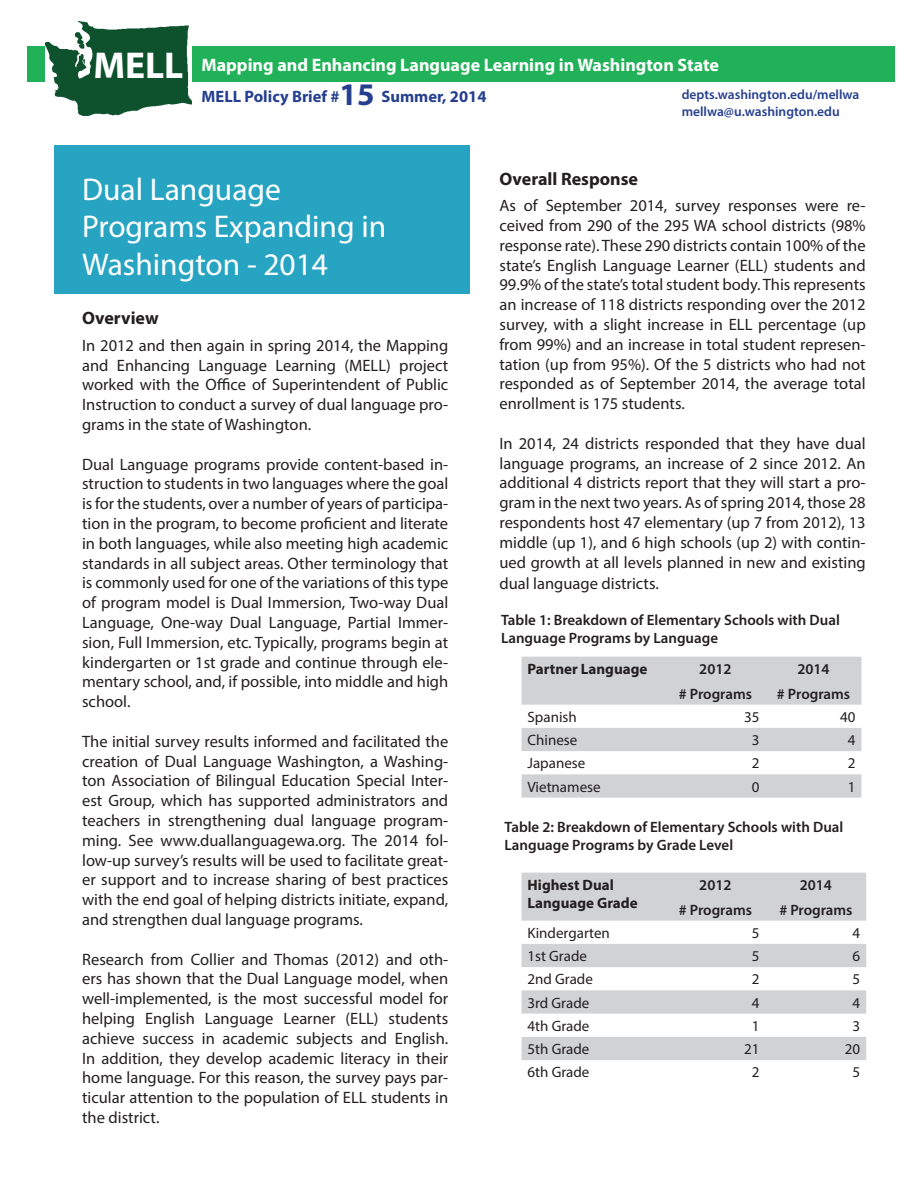
<style>
.page{position:relative;width:918px;height:1188px;background:#fff}
.page>*{position:absolute;margin:0;border:0;box-sizing:border-box;transform-origin:0 0}
.t1{font:31.5px/37.8px "Myriad Pro";color:#fff}
.t2{font:700 18px "Myriad Pro";color:#fff}
.Paragraph_header{font:700 18px "Myriad Pro";color:#231f20}
.Paragraph_copy{font:16.5px/19.8px "Myriad Pro";color:#231f20;text-align:justify}
.t3{font:700 16.5px "Myriad Pro";color:#253f8e}
.Paragraph{font:600 15px/18px "Myriad Pro";color:#231f20}
.Paragraph_header-2{font:15px "Myriad Pro";color:#231f20}
.Paragraph_header-3{font:600 15px "Myriad Pro";color:#231f20}
.Paragraph_header-4{font:700 15px/18px "Myriad Pro";color:#231f20}
.t4{font:600 13.5px "Myriad Pro";color:#253f8e}
.s1{font-size:37.5px}
.s2{font-size:31.5px}
</style>
<div class="page">
<div style="left:54px;top:146px;width:416px;height:148px;background:#28a4c3"></div>
<div style="left:27px;top:47px;width:867px;height:35px;background:#21b259"></div>
<img style="left:46px;top:22px;width:146px;height:94px">
<svg style="left:522px;top:657px;width:339px;height:141px;fill:#d1d2d4"></svg>
<svg style="left:522px;top:873px;width:344px;height:187px;fill:#d1d2d4"></svg>
<p class="t2" style="left:93px;top:53px;width:627px"><span class="s1">MELL</span> Mapping and Enhancing Language Learning in Washington State</p>
<p class="t3" style="left:202px;top:85px;width:286px">MELL Policy Brief #<span class="s2">15</span> Summer, 2014</p>
<p class="t4" style="left:682px;top:86px;width:179px">depts.washington.edu/mellwa</p>
<p class="t4" style="left:682px;top:102px;width:160px">mellwa@u.washington.edu</p>
<p class="t1" style="left:82px;top:170px;width:306px">Dual Language<br>Programs Expanding in<br>Washington - 2014</p>
<p class="Paragraph_header" style="left:82px;top:306px;width:78px">Overview</p>
<p class="Paragraph_copy" style="left:82px;top:335px;width:368px">In 2012 and then again in spring 2014, the Mapping and Enhancing Language Learning (MELL) project worked with the Office of Superintendent of Public Instruction to conduct a survey of dual language pro&shy;grams in the state of Washington.</p>
<p class="Paragraph_copy" style="left:82px;top:454px;width:368px">Dual Language programs provide content-based in&shy;struction to students in two languages where the goal is for the students, over a number of years of participa&shy;tion in the program, to become proficient and literate in both languages, while also meeting high academic standards in all subject areas. Other terminology that is commonly used for one of the variations of this type of program model is Dual Immersion, Two-way Dual Language, One-way Dual Language, Partial Immer&shy;sion, Full Immersion, etc. Typically, programs begin at kindergarten or 1st grade and continue through ele&shy;mentary school, and, if possible, into middle and high school.</p>
<p class="Paragraph_copy" style="left:82px;top:731px;width:368px">The initial survey results informed and facilitated the creation of Dual Language Washington, a Washing&shy;ton Association of Bilingual Education Special Inter&shy;est Group, which has supported administrators and teachers in strengthening dual language program&shy;ming. See www.duallanguagewa.org. The 2014 fol&shy;low-up survey’s results will be used to facilitate great&shy;er support and to increase sharing of best practices with the end goal of helping districts initiate, expand, and strengthen dual language programs.</p>
<p class="Paragraph_copy" style="left:82px;top:949px;width:368px">Research from Collier and Thomas (2012) and oth&shy;ers has shown that the Dual Language model, when well-implemented, is the most successful model for helping English Language Learner (ELL) students achieve success in academic subjects and English.<br>In addition, they develop academic literacy in their home language. For this reason, the survey pays par&shy;ticular attention to the population of ELL students in the district.</p>
<p class="Paragraph_header" style="left:500px;top:167px;width:140px">Overall Response</p>
<p class="Paragraph_copy" style="left:500px;top:196px;width:368px">As of September 2014, survey responses were re&shy;ceived from 290 of the 295 WA school districts (98% response rate). These 290 districts contain 100% of the state’s English Language Learner (ELL) students and 99.9% of the state’s total student body. This represents an increase of 118 districts responding over the 2012 survey, with a slight increase in ELL percentage (up from 99%) and an increase in total student represen&shy;tation (up from 95%). Of the 5 districts who had not responded as of September 2014, the average total enrollment is 175 students.</p>
<p class="Paragraph_copy" style="left:500px;top:433px;width:368px">In 2014, 24 districts responded that they have dual language programs, an increase of 2 since 2012. An additional 4 districts report that they will start a pro&shy;gram in the next two years. As of spring 2014, those 28 respondents host 47 elementary (up 7 from 2012), 13 middle (up 1), and 6 high schools (up 2) with contin&shy;ued growth at all levels planned in new and existing</p>
<p class="Paragraph_copy" style="left:500px;top:574px;width:161px">dual language districts.</p>
<p class="Paragraph" style="left:501px;top:610px;width:340px">Table 1: Breakdown of Elementary Schools with Dual<br>Language Programs by Language</p>
<p class="Paragraph_header-4" style="left:528px;top:659px;width:121px">Partner Language</p>
<p class="Paragraph_header-3" style="left:699px;top:659px;width:34px">2012</p>
<p class="Paragraph_header-3" style="left:679px;top:684px;width:75px"># Programs</p>
<p class="Paragraph_header-3" style="left:797px;top:659px;width:34px">2014</p>
<p class="Paragraph_header-3" style="left:777px;top:684px;width:75px"># Programs</p>
<p class="Paragraph_header-2" style="left:528px;top:708px;width:51px">Spanish</p>
<p class="Paragraph_header-2" style="left:744px;top:708px;width:17px">35</p>
<p class="Paragraph_header-2" style="left:840px;top:708px;width:17px">40</p>
<p class="Paragraph_header-2" style="left:528px;top:731px;width:51px">Chinese</p>
<p class="Paragraph_header-2" style="left:752px;top:731px;width:9px">3</p>
<p class="Paragraph_header-2" style="left:848px;top:731px;width:9px">4</p>
<p class="Paragraph_header-2" style="left:528px;top:754px;width:59px">Japanese</p>
<p class="Paragraph_header-2" style="left:752px;top:754px;width:9px">2</p>
<p class="Paragraph_header-2" style="left:848px;top:754px;width:9px">2</p>
<p class="Paragraph_header-2" style="left:528px;top:777px;width:75px">Vietnamese</p>
<p class="Paragraph_header-2" style="left:752px;top:777px;width:9px">0</p>
<p class="Paragraph_header-2" style="left:848px;top:777px;width:9px">1</p>
<p class="Paragraph" style="left:505px;top:818px;width:340px">Table 2: Breakdown of Elementary Schools with Dual<br>Language Programs by Grade Level</p>
<p class="Paragraph_header-4" style="left:528px;top:875px;width:112px">Highest Dual<br>Language Grade</p>
<p class="Paragraph_header-3" style="left:699px;top:875px;width:34px">2012</p>
<p class="Paragraph_header-3" style="left:800px;top:875px;width:34px">2014</p>
<p class="Paragraph_header-3" style="left:779px;top:900px;width:75px"># Programs</p>
<p class="Paragraph_header-3" style="left:679px;top:900px;width:75px"># Programs</p>
<p class="Paragraph_header-2" style="left:528px;top:924px;width:84px">Kindergarten</p>
<p class="Paragraph_header-2" style="left:752px;top:924px;width:9px">5</p>
<p class="Paragraph_header-2" style="left:853px;top:924px;width:9px">4</p>
<p class="Paragraph_header-2" style="left:528px;top:947px;width:61px">1st Grade</p>
<p class="Paragraph_header-2" style="left:752px;top:947px;width:9px">5</p>
<p class="Paragraph_header-2" style="left:853px;top:947px;width:9px">6</p>
<p class="Paragraph_header-2" style="left:528px;top:970px;width:67px">2nd Grade</p>
<p class="Paragraph_header-2" style="left:752px;top:970px;width:9px">2</p>
<p class="Paragraph_header-2" style="left:853px;top:970px;width:9px">5</p>
<p class="Paragraph_header-2" style="left:528px;top:993px;width:63px">3rd Grade</p>
<p class="Paragraph_header-2" style="left:752px;top:993px;width:9px">4</p>
<p class="Paragraph_header-2" style="left:853px;top:993px;width:9px">4</p>
<p class="Paragraph_header-2" style="left:528px;top:1017px;width:63px">4th Grade</p>
<p class="Paragraph_header-2" style="left:752px;top:1017px;width:9px">1</p>
<p class="Paragraph_header-2" style="left:853px;top:1017px;width:9px">3</p>
<p class="Paragraph_header-2" style="left:528px;top:1040px;width:63px">5th Grade</p>
<p class="Paragraph_header-2" style="left:744px;top:1040px;width:17px">21</p>
<p class="Paragraph_header-2" style="left:845px;top:1040px;width:17px">20</p>
<p class="Paragraph_header-2" style="left:528px;top:1063px;width:63px">6th Grade</p>
<p class="Paragraph_header-2" style="left:752px;top:1063px;width:9px">2</p>
<p class="Paragraph_header-2" style="left:853px;top:1063px;width:9px">5</p>
</div>
